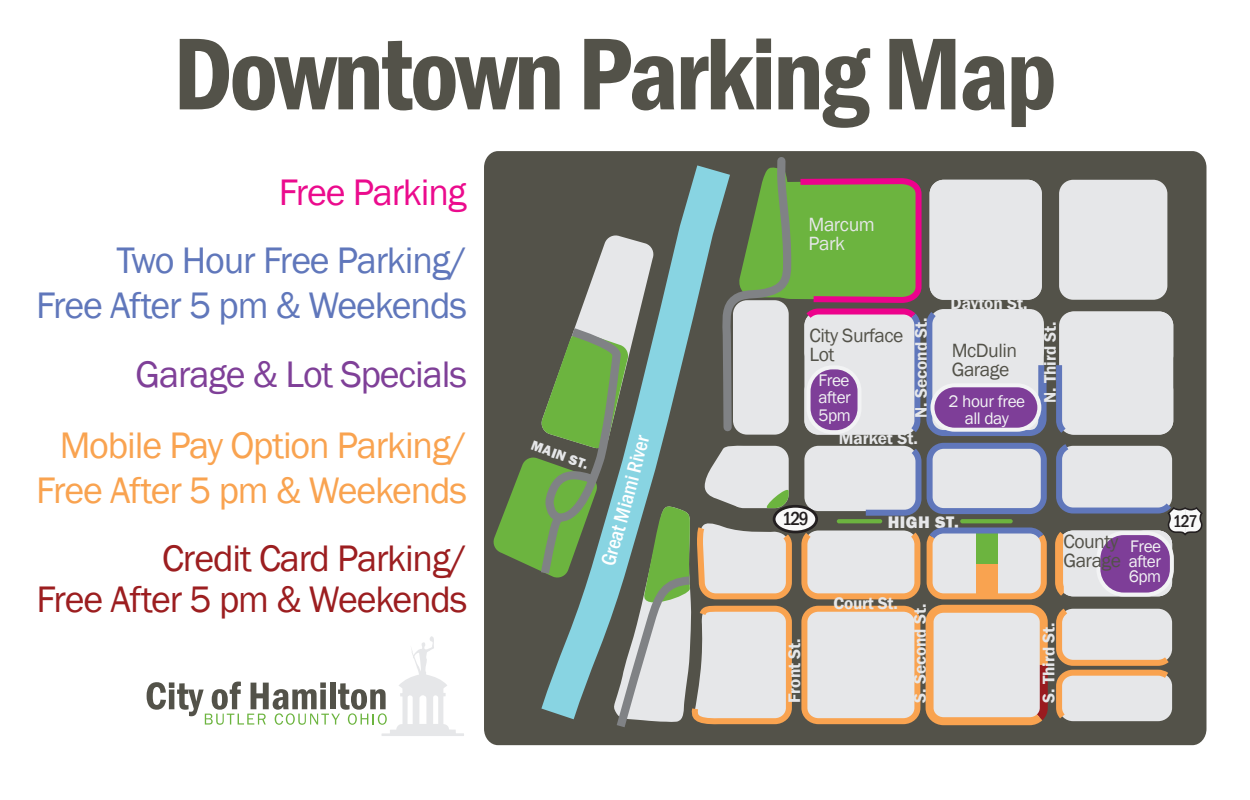
<style>
.page{position:relative;width:1250px;height:800px;background:#fff}
.page>*{position:absolute;margin:0;border:0;box-sizing:border-box;transform-origin:0 0}
.t1{font:600 condensed 105.8px "Franklin Gothic";letter-spacing:-.03em;color:#535249}
.t2{font:38px/45.6px "Franklin Gothic";letter-spacing:-.03em;color:#f9a350;text-align:right}
.t3{font:38px/45.6px "Franklin Gothic";letter-spacing:-.03em;color:#6077bb;text-align:right}
.t4{font:38px/40.4px "Franklin Gothic";letter-spacing:-.03em;color:#9c1e20;text-align:right}
.t5{font:38px "Franklin Gothic";letter-spacing:-.03em;color:#7f4098}
.t6{font:38px "Franklin Gothic";letter-spacing:-.03em;color:#eb0b8d}
.t7{font:500 condensed 20.6px "Franklin Gothic";color:#fff}
.t8{font:19.6px/18.8px "Franklin Gothic";letter-spacing:-.025em;color:#535249}
.t9{font:19.6px/18.8px "Franklin Gothic";letter-spacing:-.025em;color:#e6e7e9}
.t10{font:500 condensed 19.4px "Franklin Gothic";color:#231f20}
.t11{font:500 condensed 17.6px "Franklin Gothic";color:#231f20}
.t12{font:600 17.2px "Franklin Gothic";color:#e6e7e9}
.t13{font:17.2px/17.2px "Franklin Gothic";letter-spacing:-.025em;color:#f2f3f4;text-align:justify}
.t14{font:800 17.2px "Franklin Gothic";letter-spacing:.025em;color:#e6e7e9}
.t15{font:800 14.2px "Franklin Gothic";color:#e6e7e9}
</style>
<div class="page">
<div style="left:484px;top:151px;width:722px;height:594px;background:#535249"></div>
<svg style="left:514px;top:151px;width:240px;height:595px;background:#605f56"></svg>
<svg style="left:146px;top:636px;width:318px;height:100px"></svg>
<svg style="left:492px;top:153px;width:710px;height:583px;background:#9c9f95"></svg>
<h1 class="t1" style="left:173px;top:3px;width:884px">Downtown Parking Map</h1>
<h2 class="t6" style="left:279px;top:168px;width:189px">Free Parking</h2>
<h2 class="t3" style="left:36px;top:238px;width:432px">Two Hour Free Parking/<br>Free After 5 pm &amp; Weekends</h2>
<h2 class="t5" style="left:135px;top:350px;width:333px">Garage &amp; Lot Specials</h2>
<h2 class="t2" style="left:36px;top:423px;width:432px">Mobile Pay Option Parking/<br>Free After 5 pm &amp; Weekends</h2>
<h2 class="t4" style="left:37px;top:539px;width:432px">Credit Card Parking/<br>Free After 5 pm &amp; Weekends</h2>
<p class="t15" style="left:534px;top:436px;width:61px;rotate:20deg">MAIN ST.</p>
<p class="t7" style="left:618px;top:477px;width:48px;rotate:-76deg">i River</p>
<p class="t7" style="left:594px;top:562px;width:62px;rotate:-74deg">Great M</p>
<p class="t9" style="left:808px;top:216px;width:68px">Marcum<br>Park</p>
<p class="t8" style="left:809px;top:327px;width:95px">City Surface<br>Lot</p>
<p class="t13" style="left:818px;top:372px;width:34px">Free after 5pm</p>
<p class="t12" style="left:910px;top:418px;width:102px;rotate:-90deg">N. Second St.</p>
<p class="t12" style="left:838px;top:428px;width:81px">Market St.</p>
<p class="t12" style="left:950px;top:293px;width:79px">Dayton St.</p>
<p class="t8" style="left:951px;top:341px;width:67px">McDulin<br>Garage</p>
<p class="t13" style="left:948px;top:393px;width:78px;text-align:center">2 hour free all day</p>
<p class="t12" style="left:1039px;top:403px;width:84px;rotate:-90deg">N. Third St.</p>
<p class="t10" style="left:782px;top:506px;width:28px">129</p>
<p class="t14" style="left:887px;top:511px;width:73px">HIGH ST.</p>
<p class="t12" style="left:783px;top:703px;width:67px;rotate:-90deg">Front St.</p>
<p class="t12" style="left:833px;top:592px;width:66px">Court St.</p>
<p class="t12" style="left:909px;top:703px;width:101px;rotate:-90deg">S. Second St.</p>
<p class="t8" style="left:1063px;top:533px;width:59px">County<br>Garage</p>
<p class="t13" style="left:1128px;top:540px;width:34px;line-height:14.8px">Free after 6pm</p>
<p class="t11" style="left:1172px;top:509px;width:26px">127</p>
<p class="t12" style="left:1037px;top:703px;width:82px;rotate:-90deg">S. Third St.</p>
</div>
